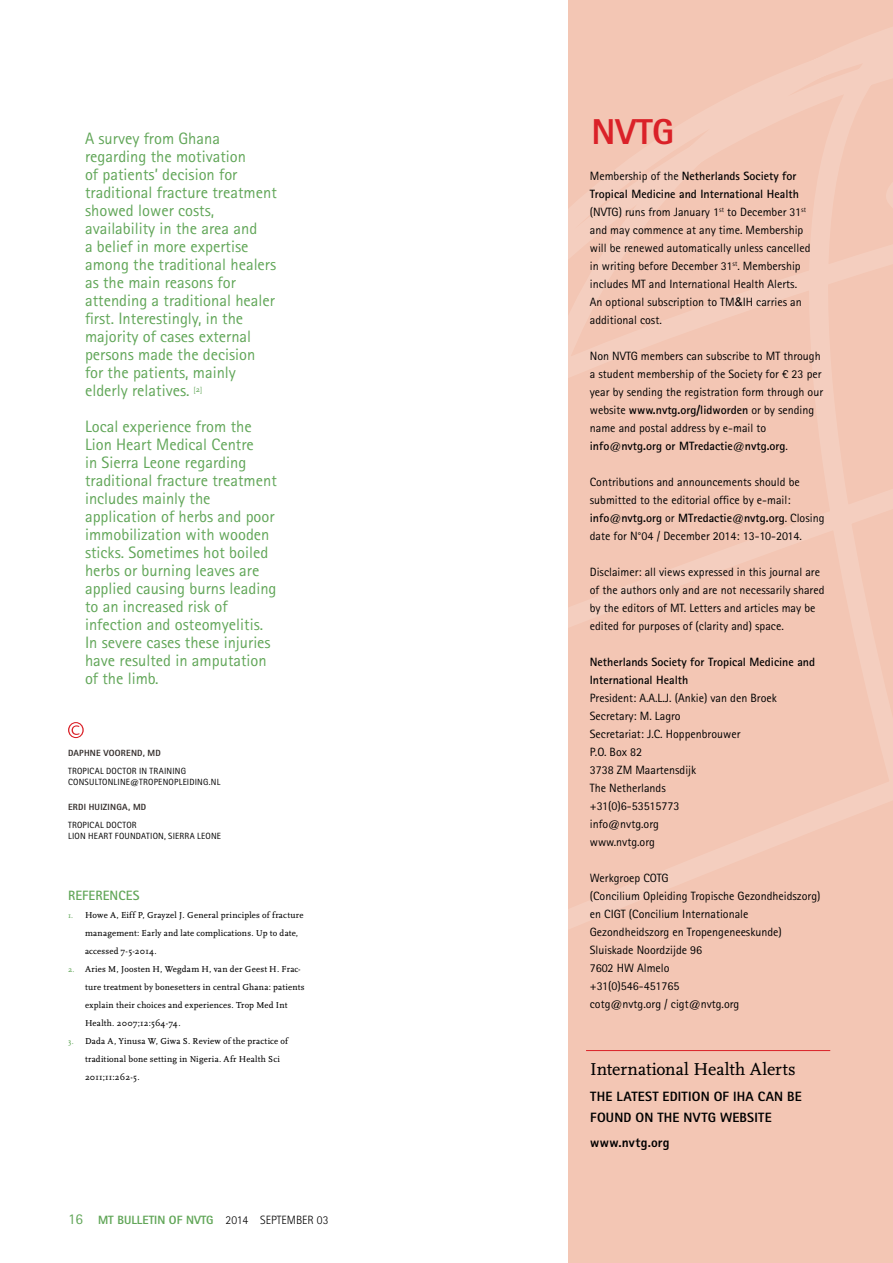
<style>
.page{position:relative;width:893px;height:1263px;background:#fff}
.page>*{position:absolute;margin:0;border:0;box-sizing:border-box;transform-origin:0 0}
.t1{font:800 36px "Rotis Sans Serif Std";color:#da2128}
.t2{font:18px "AD Scala Romein";letter-spacing:-.005em;color:#000}
.t3{font:16.5px/18px "Rotis Sans Serif";color:#61a658}
.t4{font:800 13.5px/21px "Rotis Sans Serif Std";letter-spacing:.015em;color:#000}
.t5{font:700 13.5px "Rotis Sans Serif";letter-spacing:.005em;color:#61a658}
.t6{font:12px/18px "Rotis Sans Serif Std";color:#000}
.t7{font:700 12px/18px "Rotis Sans Serif Std";color:#000}
.t8{font:800 12px "Rotis Sans Serif Std";color:#61a658}
.t9{font:9px/18px "AD Scala Romein";letter-spacing:.02em;color:#000}
.t10{font:9px/10.8px "Rotis Sans Serif";letter-spacing:.025em;color:#000}
.t11{font:800 9px "Rotis Sans Serif";letter-spacing:.025em;color:#332d2b}
.s1{font-size:7.8px;color:#61a658}
.s2{font-weight:400;font-size:15px}
.s3{font-family:"Rotis Sans Serif";font-weight:300;color:#000}
.s4{font-weight:700}
.s5{font-family:"Arial"}
</style>
<div class="page">
<svg style="left:68px;top:722px;width:16px;height:16px"></svg>
<svg style="left:568px;top:0;width:325px;height:1263px"></svg>
<svg style="left:876px;top:160px;width:17px;height:74px"></svg>
<p class="t3" style="left:85px;top:129px;width:193px">A survey from Ghana regarding the motivation<br>of patients’ decision for traditional fracture treatment showed lower costs, availability in the area and<br>a belief in more expertise among the traditional healers as the main reasons for attending a traditional healer first. Interestingly, in the majority of cases external persons made the decision for the patients, mainly elderly relatives. <sup>[2]</sup></p>
<p class="t3" style="left:85px;top:417px;width:193px">Local experience from the<br>Lion Heart Medical Centre<br>in Sierra Leone regarding traditional fracture treatment includes mainly the application of herbs and poor immobilization with wooden sticks. Sometimes hot boiled herbs or burning leaves are applied causing burns leading to an increased risk of infection and osteomyelitis.<br>In severe cases these injuries have resulted in amputation of the limb.</p>
<p class="t11" style="left:68px;top:747px;width:94px">DAPHNE VOOREND, MD</p>
<p class="t10" style="left:68px;top:765px;width:154px">TROPICAL DOCTOR IN TRAINING<br>CONSULTONLINE@TROPENOPLEIDING.NL</p>
<p class="t11" style="left:68px;top:801px;width:80px">ERDI HUIZINGA, MD</p>
<p class="t10" style="left:68px;top:819px;width:155px">TROPICAL DOCTOR<br>LION HEART FOUNDATION, SIERRA LEONE</p>
<p class="t5" style="left:68px;top:887px;width:73px">REFERENCES</p>
<p class="t9" style="left:85px;top:906px;width:220px;text-indent:-17px"><span class="s1">1.</span> Howe A, Eiff P, Grayzel J. General principles of fracture management: Early and late complications. Up to date, accessed 7-5-2014.</p>
<p class="t9" style="left:85px;top:960px;width:221px;text-indent:-17px"><span class="s1">2.</span> Aries M, Joosten H, Wegdam H, van der Geest H. Frac&shy;ture treatment by bonesetters in central Ghana: patients explain their choices and experiences. Trop Med Int Health. 2007;12:564-74.</p>
<p class="t9" style="left:85px;top:1032px;width:205px;text-indent:-17px"><span class="s1">3.</span> Dada A, Yinusa W, Giwa S. Review of the practice of traditional bone setting in Nigeria. Afr Health Sci<br>2011;11:262-5.</p>
<p class="t8" style="left:68px;top:1212px;width:262px"><span class="s2">16</span> MT BULLETIN OF NVTG <span class="s3">2014 SEPTEMBER 03</span></p>
<h1 class="t1" style="left:591px;top:109px;width:84px">NVTG</h1>
<p class="t6" style="left:590px;top:167px;width:222px">Membership of the <span class="s4">Netherlands Society for Tropical Medicine and International Health </span>(NVTG) runs from January 1<sup>st</sup> to December 31<sup>st </sup>and may commence at any time. Membership will be renewed automatically unless cancelled in writing before December 31<sup>st</sup>. Membership includes MT and International Health Alerts.<br>An optional subscription to TM<span class="s5">&amp;</span>IH carries an additional cost.</p>
<p class="t6" style="left:590px;top:347px;width:235px">Non NVTG members can subscribe to MT through a student membership of the Society for € 23 per year by sending the registration form through our website <span class="s4">www.nvtg.org/lidworden</span> or by sending name and postal address by e-mail to <span class="s4">info@nvtg.org or MTredactie@nvtg.org</span>.</p>
<p class="t6" style="left:590px;top:473px;width:236px">Contributions and announcements should be submitted to the editorial office by e-mail: <span class="s4">info@nvtg.org</span> or <span class="s4">MTredactie@nvtg.org</span>. Closing date for N°04 / December 2014: 13-10-2014.</p>
<p class="t6" style="left:590px;top:563px;width:236px">Disclaimer: all views expressed in this journal are of the authors only and are not necessarily shared by the editors of MT. Letters and articles may be edited for purposes of (clarity and) space.</p>
<p class="t7" style="left:590px;top:653px;width:227px">Netherlands Society for Tropical Medicine and<br>International Health</p>
<p class="t6" style="left:590px;top:689px;width:189px">President: A.A.L.J. (Ankie) van den Broek<br>Secretary: M. Lagro<br>Secretariat: J.C. Hoppenbrouwer<br>P.O. Box 82<br>3738 ZM Maartensdijk<br>The Netherlands<br>+31(0)6-53515773<br>info@nvtg.org<br>www.nvtg.org</p>
<p class="t6" style="left:590px;top:869px;width:232px">Werkgroep COTG<br>(Concilium Opleiding Tropische Gezondheidszorg) en CIGT (Concilium Internationale<br>Gezondheidszorg en Tropengeneeskunde)<br>Sluiskade Noordzijde 96<br>7602 HW Almelo<br>+31(0)546-451765<br>cotg@nvtg.org / cigt@nvtg.org</p>
<h2 class="t2" style="left:590px;top:1060px;width:207px">International Health Alerts</h2>
<p class="t4" style="left:590px;top:1085px;width:213px">THE LATEST EDITION OF IHA CAN BE<br>FOUND ON THE NVTG WEBSITE</p>
<p class="t4" style="left:590px;top:1132px;width:81px">www.nvtg.org</p>
</div>
